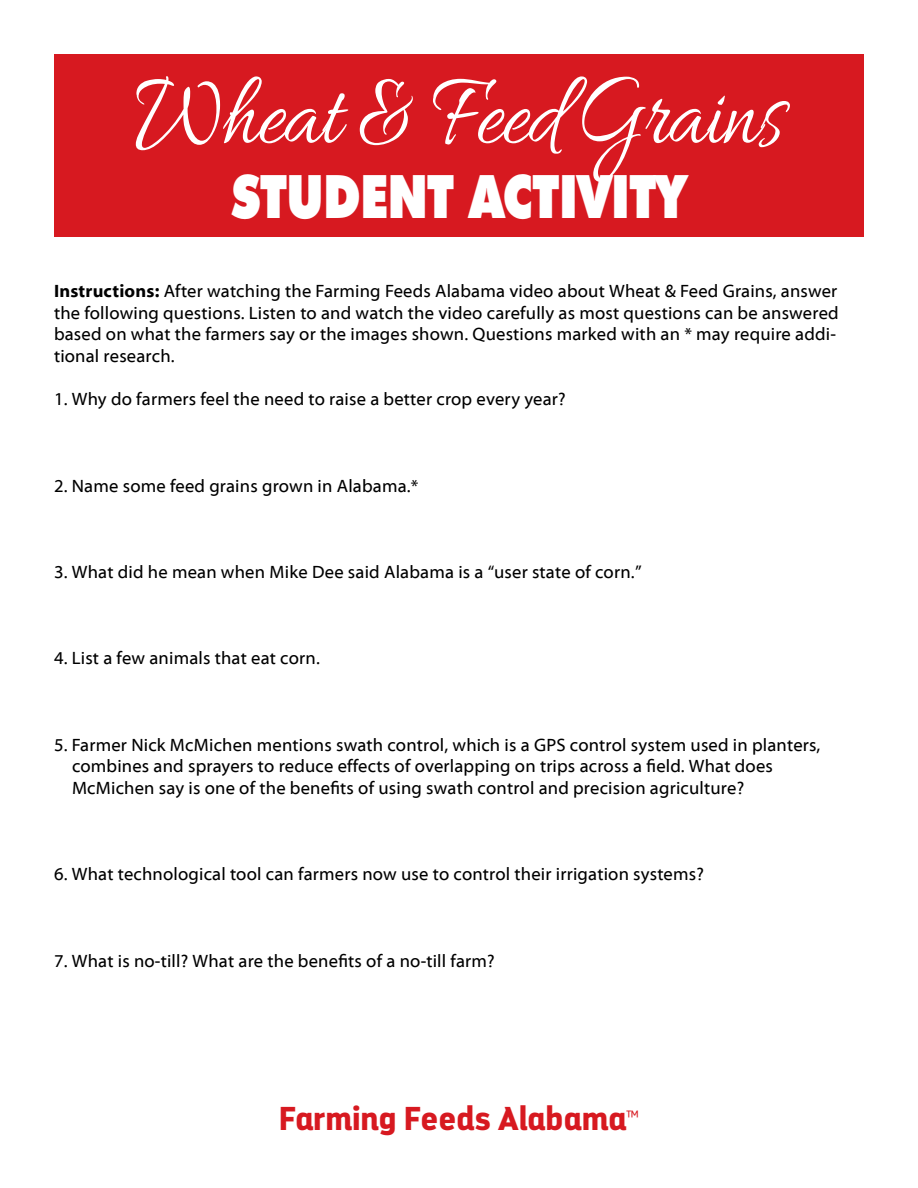
<style>
.page{position:relative;width:918px;height:1188px;background:#fff}
.page>*{position:absolute;margin:0;border:0;box-sizing:border-box;transform-origin:0 0}
.t1{font:108px "Allura";letter-spacing:-.02em;color:#fff;scale:.8 1}
.t2{font:900 60px "Futura BT";letter-spacing:-.02em;color:#fff;scale:.8 1}
.t3{font:700 33px "Darwin Alt Office";color:#d71920}
.t4{font:18px/21.6px "Myriad Web Pro";letter-spacing:.01em;color:#000}
.s1{font-weight:700}
</style>
<div class="page">
<div style="left:54px;top:54px;width:810px;height:183px;background:#d71920"></div>
<h1 class="t1" style="left:135px;top:54px;width:812px">Wheat &amp; Feed Grains</h1>
<h2 class="t2" style="left:232px;top:161px;width:570px">STUDENT ACTIVITY</h2>
<p class="t4" style="left:54px;top:281px;width:786px"><span class="s1">Instructions:</span> After watching the Farming Feeds Alabama video about Wheat &amp; Feed Grains, answer the following questions. Listen to and watch the video carefully as most questions can be answered based on what the farmers say or the images shown. Questions marked with an * may require addi&shy;tional research.</p>
<p class="t4" style="left:54px;top:389px;width:513px">1. Why do farmers feel the need to raise a better crop every year?</p>
<p class="t4" style="left:54px;top:475px;width:366px">2. Name some feed grains grown in Alabama.*</p>
<p class="t4" style="left:54px;top:562px;width:589px">3. What did he mean when Mike Dee said Alabama is a “user state of corn.”</p>
<p class="t4" style="left:54px;top:648px;width:267px">4. List a few animals that eat corn.</p>
<p class="t4" style="left:72px;top:734px;width:750px;text-indent:-18px">5. Farmer Nick McMichen mentions swath control, which is a GPS control system used in planters, combines and sprayers to reduce effects of overlapping on trips across a field. What does<br>McMichen say is one of the benefits of using swath control and precision agriculture?</p>
<p class="t4" style="left:54px;top:864px;width:651px">6. What technological tool can farmers now use to control their irrigation systems?</p>
<p class="t4" style="left:54px;top:950px;width:442px">7. What is no-till? What are the benefits of a no-till farm?</p>
<h3 class="t3" style="left:279px;top:1098px;width:361px">Farming Feeds Alabama<sup>™</sup></h3>
</div>
